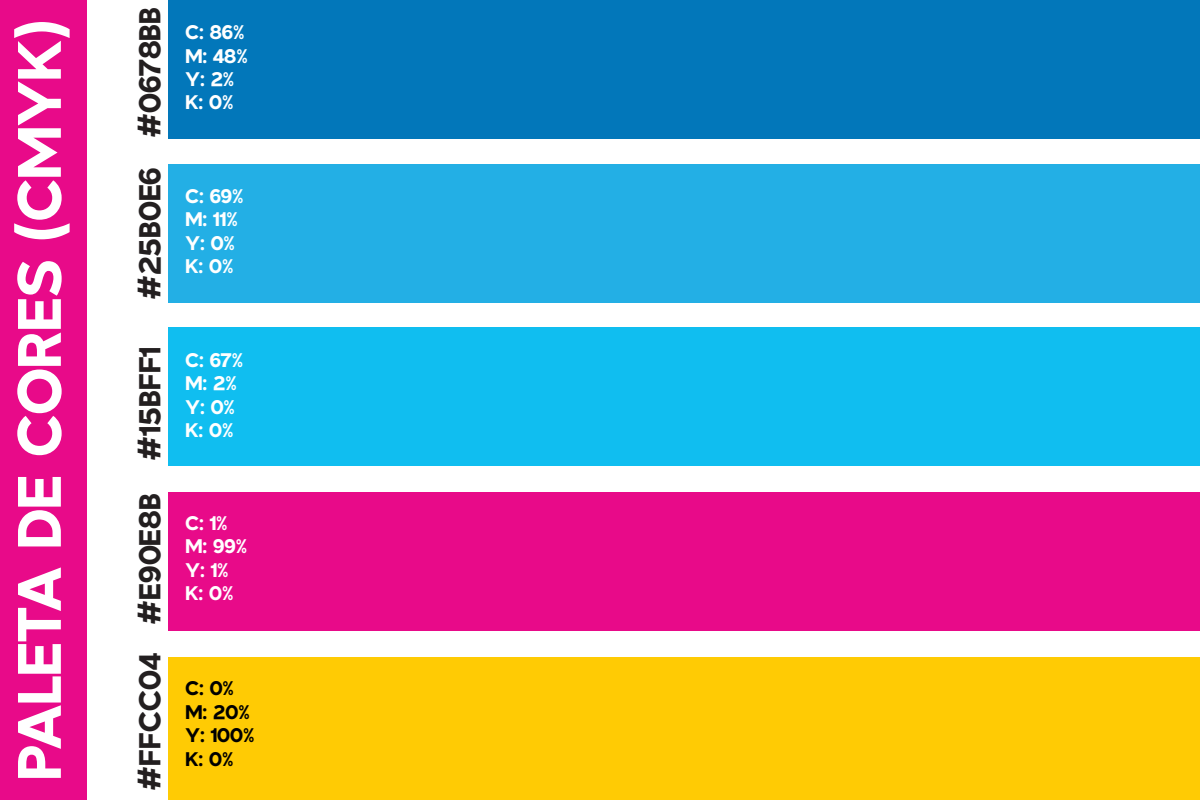
<style>
.page{position:relative;width:1200px;height:800px;background:#fff}
.page>*{position:absolute;margin:0;border:0;box-sizing:border-box;transform-origin:0 0}
.t1{font:60.8px "Tango Sans";color:#fff}
.t2{font:30.1px "Tango Sans";color:#231f20}
.t3{font:19.5px/23.5px "Tango Sans";color:#fff}
.t4{font:19.5px/23.5px "Tango Sans";color:#000}
</style>
<div class="page">
<div style="left:0;top:0;width:87px;height:800px;background:#e80a89"></div>
<div style="left:169px;top:657px;width:1031px;height:143px;background:#ffcb04"></div>
<div style="left:169px;top:164px;width:1031px;height:139px;background:#23afe5"></div>
<div style="left:169px;top:0;width:1031px;height:139px;background:#0277ba"></div>
<div style="left:169px;top:327px;width:1031px;height:139px;background:#10bef0"></div>
<div style="left:169px;top:492px;width:1031px;height:139px;background:#e80a89"></div>
<h1 class="t1" style="left:1px;top:780px;width:762px;rotate:-90deg">PALETA DE CORES (CMYK)</h1>
<h2 class="t2" style="left:131px;top:138px;width:132px;rotate:-90deg">#0678BB</h2>
<h2 class="t2" style="left:131px;top:300px;width:135px;rotate:-90deg">#25B0E6</h2>
<h2 class="t2" style="left:131px;top:461px;width:116px;rotate:-90deg">#15BFF1</h2>
<h2 class="t2" style="left:131px;top:625px;width:133px;rotate:-90deg">#E90E8B</h2>
<h2 class="t2" style="left:131px;top:791px;width:139px;rotate:-90deg">#FFCC04</h2>
<p class="t3" style="left:186px;top:20px;width:64px">C: 86%<br>M: 48%<br>Y: 2%<br>K: 0%</p>
<p class="t3" style="left:186px;top:184px;width:59px">C: 69%<br>M: 11%<br>Y: 0%<br>K: 0%</p>
<p class="t3" style="left:186px;top:348px;width:59px">C: 67%<br>M: 2%<br>Y: 0%<br>K: 0%</p>
<p class="t3" style="left:186px;top:511px;width:63px">C: 1%<br>M: 99%<br>Y: 1%<br>K: 0%</p>
<p class="t4" style="left:186px;top:677px;width:70px">C: 0%<br>M: 20%<br>Y: 100%<br>K: 0%</p>
</div>
